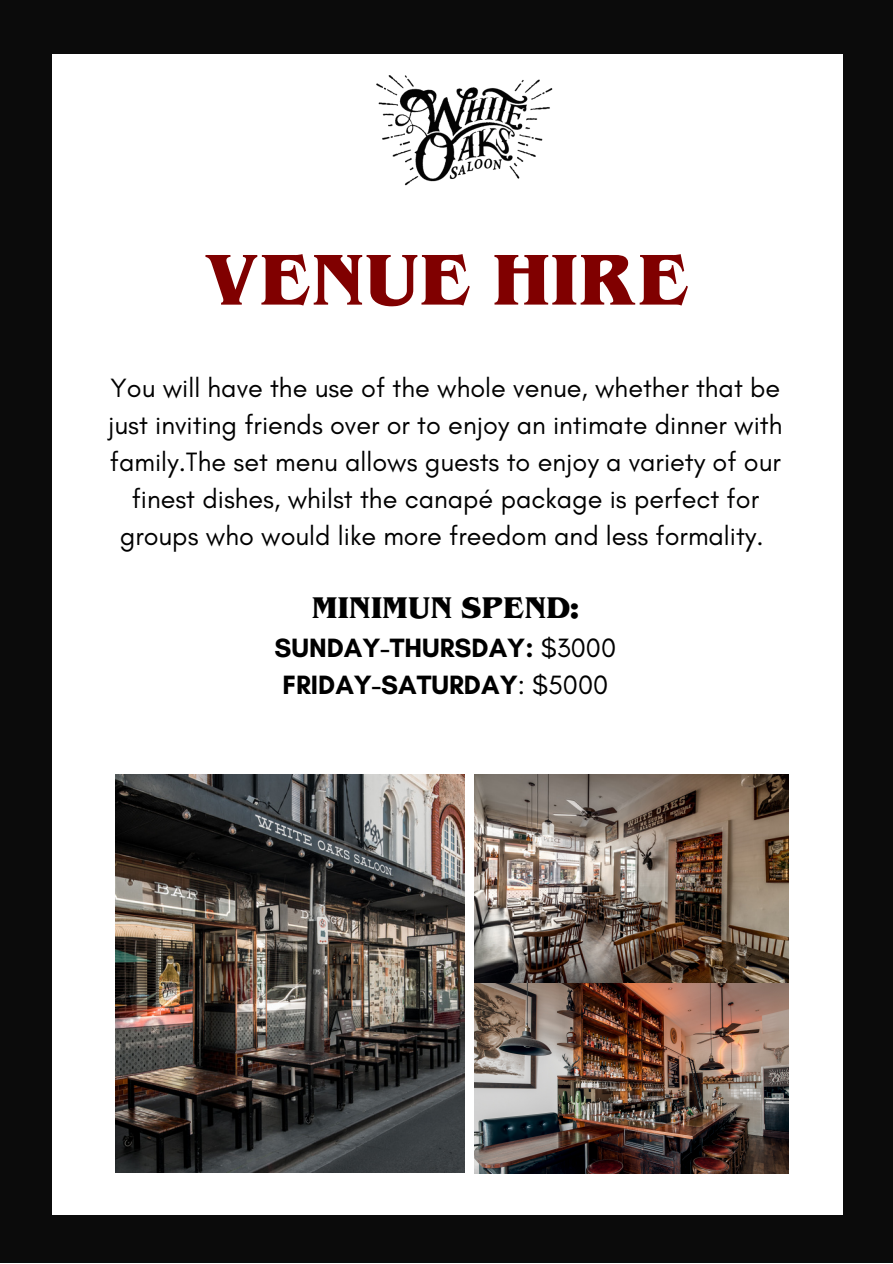
<style>
.page{position:relative;width:893px;height:1264px;background:#fff}
.page>*{position:absolute;margin:0;border:0;box-sizing:border-box;transform-origin:0 0}
.t1{font:700 65.85px "Benguiat";color:#800000}
.t2{font:27px/37px "Glacial Indifference";color:#000;text-align:center}
.t3{font:700 27px "Glacial Indifference";color:#000}
.t4{font:700 27px "Benguiat";color:#000}
.s1{font-weight:400}
</style>
<div class="page">
<div style="left:0;top:0;width:892px;height:1262px;background:#0b0b0b"></div>
<div style="left:52px;top:55px;width:790px;height:1160px;background:#fff"></div>
<img style="left:376px;top:75px;width:177px;height:111px">
<img style="left:116px;top:774px;width:348px;height:398px">
<img style="left:474px;top:774px;width:314px;height:399px">
<p class="t1" style="left:203px;top:237px;width:487px">VENUE HIRE</p>
<p class="t2" style="left:108px;top:369px;width:675px">You will have the use of the whole venue, whether that be just inviting friends over or to enjoy an intimate dinner with family.The set menu allows guests to enjoy a variety of our finest dishes, whilst the canapé package is perfect for groups who would like more freedom and less formality.</p>
<p class="t4" style="left:312px;top:590px;width:268px">MINIMUN SPEND:</p>
<p class="t3" style="left:274px;top:631px;width:343px">SUNDAY-THURSDAY: <span class="s1">$3000</span></p>
<p class="t3" style="left:282px;top:668px;width:327px">FRIDAY-SATURDAY<span class="s1">: $5000</span></p>
</div>
